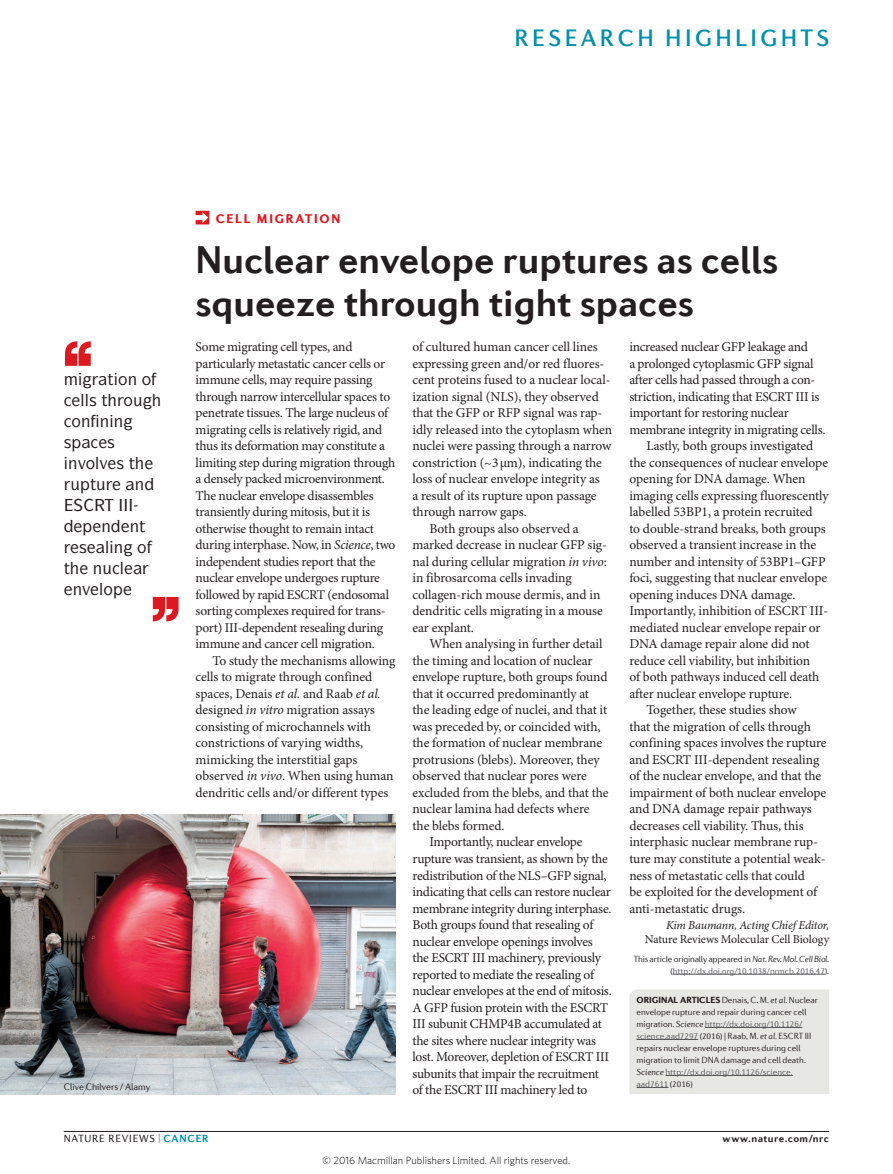
<style>
.page{position:relative;width:893px;height:1174px;background:#fff}
.page>*{position:absolute;margin:0;border:0;box-sizing:border-box;transform-origin:0 0}
.Title{font:700 39px/42px "Diverda Sans Com";color:#231f20}
.t1{font:500 24px "Diverda Sans Com";letter-spacing:.14em;color:#0090ab}
.Pull_quote{font:500 16.5px "ITC Symbol Std";color:#231f20}
.Body_text{font:13.5px/16.5px "Minion Pro";letter-spacing:-.01em;color:#231f20}
.Body_first{font:13.5px/16.5px "Minion Pro";letter-spacing:-.02em;color:#231f20}
.Strapline{font:900 12.75px "Diverda Sans Com";letter-spacing:.14em;color:#dc1820}
.Author{font:12px/13.5px "Minion Pro";letter-spacing:-.005em;color:#231f20;text-align:right}
.t2{font:300 10.5px "Whitney";color:#000}
.t3{font:10.5px "Diverda Sans Com";letter-spacing:.075em;color:#231f20}
.t4{font:700 10.5px "Diverda Sans Com";letter-spacing:.045em;color:#231f20}
.Credit_line{font:300 9.75px "Diverda Sans Com";letter-spacing:-.005em;color:#231f20}
.Info_box_text{font:300 9px/12px "Diverda Sans Com";letter-spacing:-.005em;color:#231f20}
.Smallprint_text{font:300 9px/11.2px "Diverda Sans Com";letter-spacing:-.02em;color:#57585a;text-align:right}
.s1{font-style:italic}
.s2{color:#231f20}
.s3{font-style:italic;color:#231f20}
.s4{font-weight:900}
.s5{color:#57585a}
.s6{font-weight:700;color:#0090ab}
</style>
<div class="page">
<hr style="left:64px;top:1131px;width:765px;height:1px;background:#231f20">
<img style="left:0;top:814px;width:396px;height:280px">
<svg style="left:153px;top:597px;width:26px;height:24px"></svg>
<svg style="left:65px;top:341px;width:26px;height:25px"></svg>
<hr style="left:673px;top:974px;width:152px;height:1px;background:#57585a">
<svg style="left:196px;top:211px;width:13px;height:13px"></svg>
<div style="left:629px;top:989px;width:200px;height:105px;background:#e7e7e3"></div>
<hr style="left:705px;top:1027px;width:97px;height:1px;background:#57585a">
<hr style="left:637px;top:1039px;width:61px;height:1px;background:#57585a">
<hr style="left:665px;top:1075px;width:128px;height:1px;background:#57585a">
<hr style="left:637px;top:1087px;width:31px;height:1px;background:#57585a">
<h2 class="t1" style="left:514px;top:24px;width:316px">RESEARCH HIGHLIGHTS</h2>
<p class="Pull_quote" style="left:108px;top:368px;width:45px">▼□■ □</p>
<p class="Pull_quote" style="left:80px;top:389px;width:64px">●●▲ ▼ □◆</p>
<p class="Pull_quote" style="left:72px;top:410px;width:53px">□■ ■■</p>
<p class="Pull_quote" style="left:68px;top:452px;width:68px">■❖□●❖ ▲ ▼</p>
<p class="Pull_quote" style="left:71px;top:473px;width:37px">◆ ▼◆</p>
<p class="Pull_quote" style="left:135px;top:473px;width:11px">■</p>
<p class="Pull_quote" style="left:101px;top:515px;width:46px">■ ■▼</p>
<p class="Pull_quote" style="left:79px;top:536px;width:69px">▲ ●■ □</p>
<p class="Pull_quote" style="left:64px;top:557px;width:62px">▼ ■◆ ●</p>
<p class="Pull_quote" style="left:73px;top:578px;width:42px">■❖ ●□</p>
<p class="Credit_line" style="left:64px;top:1081px;width:88px">Clive Chilvers / Alamy</p>
<p class="Strapline" style="left:216px;top:211px;width:126px">CELL MIGRATION</p>
<p class="Title" style="left:196px;top:239px;width:584px">Nuclear envelope ruptures as cells squeeze through tight spaces</p>
<p class="Body_first" style="left:196px;top:339px;width:201px">Some migrating cell types, and particularly metastatic cancer cells or immune cells, may require passing through narrow intercellular spaces to penetrate tissues. The large nucleus of migrating cells is relatively rigid, and thus its deformation may constitute a limiting step during migration through a densely packed microenvironment.<br>The nuclear envelope disassembles transiently during mitosis, but it is otherwise thought to remain intact during interphase. Now, in <span class="s1">Science</span>, two independent studies report that the nuclear envelope undergoes rupture followed by rapid ESCRT (endosomal sorting complexes required for trans&shy;port) III-dependent resealing during immune and cancer cell migration.</p>
<p class="Body_text" style="left:196px;top:653px;width:201px;text-indent:17px">To study the mechanisms allowing cells to migrate through confined spaces, Denais <span class="s1">et al.</span> and Raab <span class="s1">et al. </span>designed <span class="s1">in vitro</span> migration assays consisting of microchannels with constrictions of varying widths, mimicking the interstitial gaps observed <span class="s1">in vivo</span>. When using human dendritic cells and/or different types</p>
<p class="Body_text" style="left:412px;top:339px;width:201px">of cultured human cancer cell lines expressing green and/or red fluores&shy;cent proteins fused to a nuclear local&shy;ization signal (NLS), they observed that the GFP or RFP signal was rap&shy;idly released into the cytoplasm when nuclei were passing through a narrow constriction (~3μm), indicating the loss of nuclear envelope integrity as<br>a result of its rupture upon passage through narrow gaps.</p>
<p class="Body_text" style="left:412px;top:521px;width:196px;text-indent:17px">Both groups also observed a marked decrease in nuclear GFP sig&shy;nal during cellular migration <span class="s1">in vivo</span>: in fibrosarcoma cells invading collagen-rich mouse dermis, and in dendritic cells migrating in a mouse ear explant.</p>
<p class="Body_text" style="left:412px;top:636px;width:198px;text-indent:17px">When analysing in further detail the timing and location of nuclear envelope rupture, both groups found that it occurred predominantly at the leading edge of nuclei, and that it was preceded by, or coincided with, the formation of nuclear membrane protrusions (blebs). Moreover, they observed that nuclear pores were excluded from the blebs, and that the nuclear lamina had defects where the blebs formed.</p>
<p class="Body_text" style="left:412px;top:834px;width:201px;text-indent:17px">Importantly, nuclear envelope rupture was transient, as shown by the redistribution of the NLS–GFP signal, indicating that cells can restore nuclear membrane integrity during interphase.<br>Both groups found that resealing of nuclear envelope openings involves the ESCRT III machinery, previously reported to mediate the resealing of nuclear envelopes at the end of mitosis.<br>A GFP fusion protein with the ESCRT III subunit CHMP4B accumulated at the sites where nuclear integrity was lost. Moreover, depletion of ESCRT III subunits that impair the recruitment of the ESCRT III machinery led to</p>
<p class="Body_text" style="left:629px;top:339px;width:198px">increased nuclear GFP leakage and<br>a prolonged cytoplasmic GFP signal after cells had passed through a con&shy;striction, indicating that ESCRT III is important for restoring nuclear membrane integrity in migrating cells.</p>
<p class="Body_text" style="left:629px;top:438px;width:201px;text-indent:17px">Lastly, both groups investigated the consequences of nuclear envelope opening for DNA damage. When imaging cells expressing fluorescently labelled 53BP1, a protein recruited<br>to double-strand breaks, both groups observed a transient increase in the number and intensity of 53BP1–GFP foci, suggesting that nuclear envelope opening induces DNA damage.<br>Importantly, inhibition of ESCRT III&shy;mediated nuclear envelope repair or DNA damage repair alone did not reduce cell viability, but inhibition<br>of both pathways induced cell death after nuclear envelope rupture.</p>
<p class="Body_text" style="left:629px;top:702px;width:199px;text-indent:17px">Together, these studies show<br>that the migration of cells through confining spaces involves the rupture and ESCRT III-dependent resealing of the nuclear envelope, and that the impairment of both nuclear envelope and DNA damage repair pathways decreases cell viability. Thus, this interphasic nuclear membrane rup&shy;ture may constitute a potential weak&shy;ness of metastatic cells that could<br>be exploited for the development of anti-metastatic drugs.</p>
<p class="Author" style="left:645px;top:919px;width:186px"><span class="s1">Kim Baumann, Acting Chief Editor,<br></span>Nature Reviews Molecular Cell Biology</p>
<p class="Smallprint_text" style="left:634px;top:953px;width:197px"><span class="s2">This article originally appeared in</span> <span class="s3">Nat. Rev. Mol. Cell Biol. </span><span class="s2">(</span>http://dx.doi.org/10.1038/nrmcb.2016.47<span class="s2">).</span></p>
<p class="Info_box_text" style="left:637px;top:993px;width:183px"><span class="s4">ORIGINAL ARTICLES</span> Denais, C. M. <span class="s1">et al.</span> Nuclear envelope rupture and repair during cancer cell migration. <span class="s1">Science</span> <span class="s5">http://dx.doi.org/10.1126/ science.aad7297</span> (2016) | Raab, M. <span class="s1">et al</span>. ESCRT III repairs nuclear envelope ruptures during cell migration to limit DNA damage and cell death.<br><span class="s1">Science</span> <span class="s5">http://dx.doi.org/10.1126/science. aad7611</span> (2016)</p>
<p class="t3" style="left:64px;top:1132px;width:146px">NATURE REVIEWS | <span class="s6">CANCER</span></p>
<p class="t4" style="left:722px;top:1132px;width:108px">www.nature.com/nrc</p>
<p class="t2" style="left:323px;top:1153px;width:249px">© 2016 Macmillan Publishers Limited. All rights reserved.</p>
</div>
